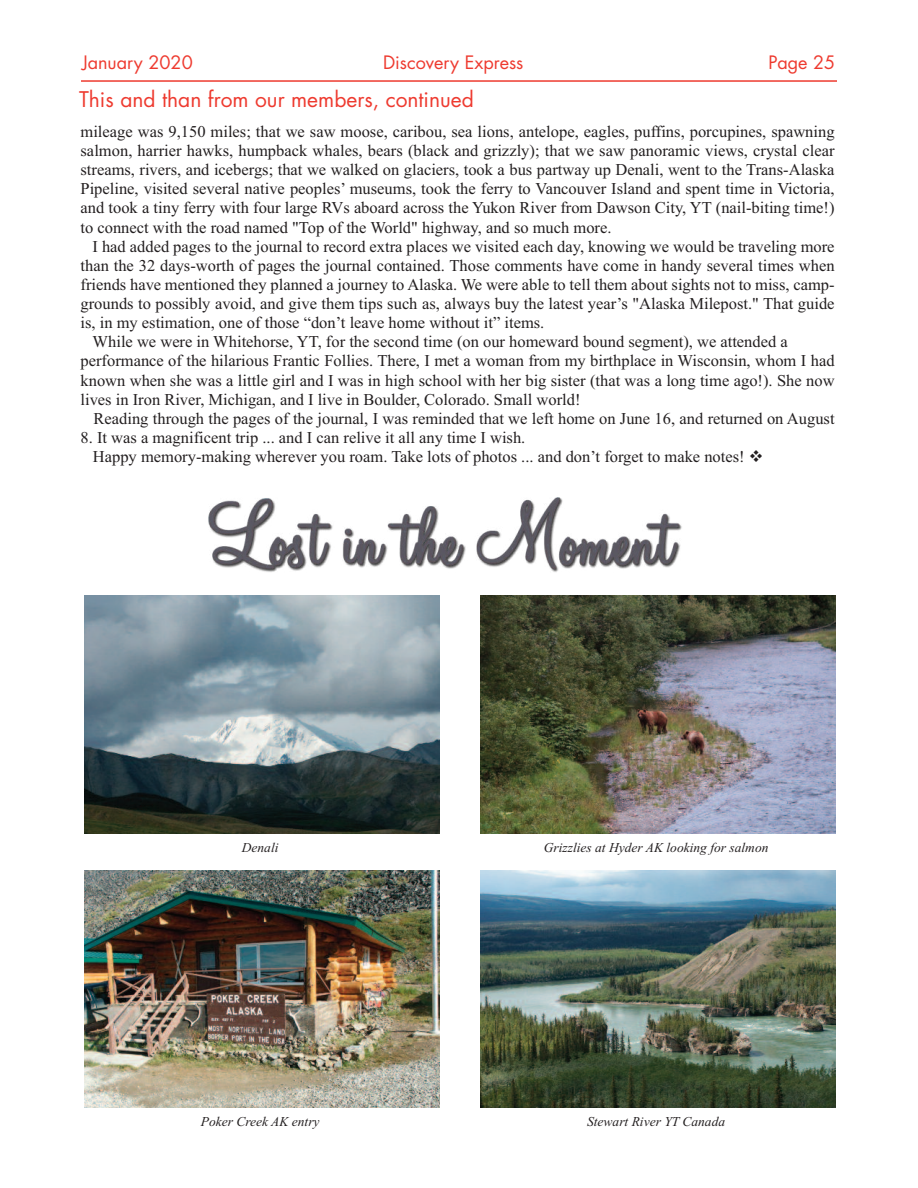
<style>
.page{position:relative;width:918px;height:1188px;background:#fff}
.page>*{position:absolute;margin:0;border:0;box-sizing:border-box;transform-origin:0 0}
.t1{font:21px "Futura Std";color:#ee3a2f}
.t2{font:18px "Futura Std";color:#ee3a2f}
.t3{font:16.5px/19px "Times New Roman";color:#231f20;text-align:justify}
.t4{font:italic 13.5px "Times New Roman";color:#231f20}
</style>
<div class="page">
<hr style="left:81px;top:80px;width:756px;height:2px;background:#ee3a2f">
<img style="left:84px;top:596px;width:356px;height:237px">
<img style="left:84px;top:870px;width:356px;height:238px">
<img style="left:480px;top:596px;width:356px;height:237px">
<img style="left:480px;top:871px;width:356px;height:237px">
<img style="left:208px;top:497px;width:474px;height:75px">
<p class="t2" style="left:82px;top:54px;width:112px">January 2020</p>
<p class="t2" style="left:383px;top:54px;width:142px">Discovery Express</p>
<p class="t2" style="left:768px;top:54px;width:68px">Page 25</p>
<p class="t1" style="left:79px;top:90px;width:396px">This and than from our members, continued</p>
<p class="t3" style="left:81px;top:122px;width:756px">mileage was 9,150 miles; that we saw moose, caribou, sea lions, antelope, eagles, puffins, porcupines, spawning salmon, harrier hawks, humpback whales, bears (black and grizzly); that we saw panoramic views, crystal clear streams, rivers, and icebergs; that we walked on glaciers, took a bus partway up Denali, went to the Trans-Alaska Pipeline, visited several native peoples’ museums, took the ferry to Vancouver Island and spent time in Victoria, and took a tiny ferry with four large RVs aboard across the Yukon River from Dawson City, YT (nail-biting time!) to connect with the road named "Top of the World" highway, and so much more.</p>
<p class="t3" style="left:93px;top:236px;width:744px">I had added pages to the journal to record extra places we visited each day, knowing we would be traveling more</p>
<p class="t3" style="left:81px;top:256px;width:756px">than the 32 days-worth of pages the journal contained. Those comments have come in handy several times when</p>
<p class="t3" style="left:81px;top:275px;width:756px">friends have mentioned they planned a journey to Alaska. We were able to tell them about sights not to miss, camp-</p>
<p class="t3" style="left:81px;top:294px;width:756px">grounds to possibly avoid, and give them tips such as, always buy the latest year’s "Alaska Milepost." That guide</p>
<p class="t3" style="left:81px;top:313px;width:465px">is, in my estimation, one of those “don’t leave home without it” items.</p>
<p class="t3" style="left:93px;top:332px;width:697px">While we were in Whitehorse, YT, for the second time (on our homeward bound segment), we attended a</p>
<p class="t3" style="left:81px;top:351px;width:756px">performance of the hilarious Frantic Follies. There, I met a woman from my birthplace in Wisconsin, whom I had</p>
<p class="t3" style="left:81px;top:370px;width:756px">known when she was a little girl and I was in high school with her big sister (that was a long time ago!). She now</p>
<p class="t3" style="left:81px;top:389px;width:502px">lives in Iron River, Michigan, and I live in Boulder, Colorado. Small world!</p>
<p class="t3" style="left:94px;top:409px;width:743px">Reading through the pages of the journal, I was reminded that we left home on June 16, and returned on August</p>
<p class="t3" style="left:93px;top:428px;width:672px;text-indent:-12px">8. It was a magnificent trip ... and I can relive it all any time I wish.<br>Happy memory-making wherever you roam. Take lots of photos ... and don’t forget to make notes! ❖</p>
<p class="t4" style="left:242px;top:839px;width:38px">Denali</p>
<p class="t4" style="left:201px;top:1114px;width:120px">Poker Creek AK entry</p>
<p class="t4" style="left:544px;top:839px;width:226px">Grizzlies at Hyder AK looking for salmon</p>
<p class="t4" style="left:587px;top:1114px;width:140px">Stewart River YT Canada</p>
</div>
